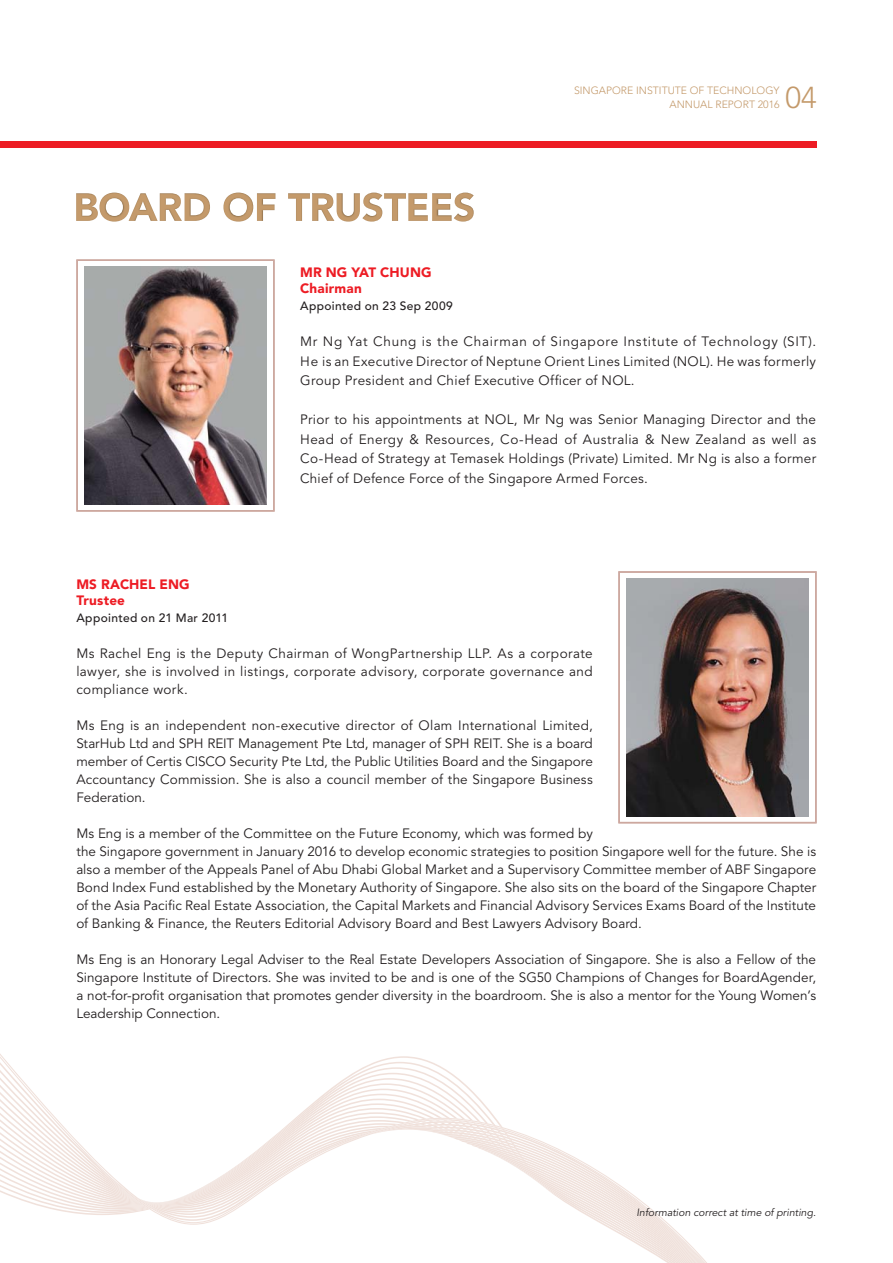
<style>
.page{position:relative;width:893px;height:1263px;background:#fff}
.page>*{position:absolute;margin:0;border:0;box-sizing:border-box;transform-origin:0 0}
.t1{font:300 30px "Avenir LT Std";color:#c49a6b}
.t2{font:13.5px/18px "Avenir LT Std";letter-spacing:.005em;color:#231f20;text-align:justify}
.t3{font:900 13.5px/16.2px "Avenir LT Std";letter-spacing:.01em;color:#ed1c24}
.t4{font:500 12px "Avenir LT Std";letter-spacing:.03em;color:#231f20}
.t5{font:300 10.5px/13.5px "Avenir LT Std";color:#c49a6b;text-align:right}
.t6{font:italic 10.5px "Avenir LT Std";letter-spacing:.005em;color:#231f20}
</style>
<div class="page">
<div style="left:0;top:141px;width:816px;height:6px;background:#ed1c24"></div>
<img style="left:454px;top:193px;width:19px;height:29px">
<img style="left:362px;top:193px;width:20px;height:29px">
<img style="left:336px;top:210px;width:24px;height:12px">
<img style="left:223px;top:193px;width:30px;height:29px">
<img style="left:76px;top:193px;width:82px;height:29px">
<img style="left:432px;top:193px;width:19px;height:28px">
<img style="left:408px;top:193px;width:20px;height:28px">
<img style="left:384px;top:193px;width:22px;height:28px">
<img style="left:312px;top:193px;width:22px;height:28px">
<img style="left:288px;top:193px;width:22px;height:28px">
<img style="left:257px;top:193px;width:18px;height:28px">
<img style="left:184px;top:193px;width:26px;height:28px">
<img style="left:160px;top:193px;width:22px;height:28px">
<svg style="left:76px;top:259px;width:198px;height:253px"></svg>
<svg style="left:618px;top:571px;width:198px;height:252px;background:#8a7a75"></svg>
<img style="left:85px;top:267px;width:181px;height:237px">
<svg style="left:0;top:1054px;width:707px;height:209px"></svg>
<p class="t3" style="left:300px;top:265px;width:133px">MR NG YAT CHUNG<br>Chairman</p>
<p class="t4" style="left:300px;top:300px;width:154px">Appointed on 23 Sep 2009</p>
<h1 class="t1" style="left:785px;top:83px;width:33px">04</h1>
<p class="t5" style="left:574px;top:85px;width:207px">SINGAPORE INSTITUTE OF TECHNOLOGY<br>ANNUAL REPORT 2016</p>
<p class="t3" style="left:76px;top:577px;width:115px">MS RACHEL ENG<br>Trustee</p>
<p class="t4" style="left:76px;top:612px;width:153px">Appointed on 21 Mar 2011</p>
<p class="t2" style="left:300px;top:332px;width:517px;line-height:19.5px">Mr Ng Yat Chung is the Chairman of Singapore Institute of Technology (SIT).<br>He is an Executive Director of Neptune Orient Lines Limited (NOL). He was formerly Group President and Chief Executive Officer of NOL.</p>
<p class="t2" style="left:300px;top:410px;width:517px;line-height:19.5px">Prior to his appointments at NOL, Mr Ng was Senior Managing Director and the Head of Energy &amp; Resources, Co-Head of Australia &amp; New Zealand as well as Co-Head of Strategy at Temasek Holdings (Private) Limited. Mr Ng is also a former Chief of Defence Force of the Singapore Armed Forces.</p>
<p class="t2" style="left:76px;top:645px;width:518px">Ms Rachel Eng is the Deputy Chairman of WongPartnership LLP. As a corporate lawyer, she is involved in listings, corporate advisory, corporate governance and compliance work.</p>
<p class="t2" style="left:76px;top:717px;width:518px">Ms Eng is an independent non-executive director of Olam International Limited, StarHub Ltd and SPH REIT Management Pte Ltd, manager of SPH REIT. She is a board member of Certis CISCO Security Pte Ltd, the Public Utilities Board and the Singapore Accountancy Commission. She is also a council member of the Singapore Business Federation.</p>
<p class="t2" style="left:76px;top:825px;width:741px;text-align:left">Ms Eng is a member of the Committee on the Future Economy, which was formed by<br>the Singapore government in January 2016 to develop economic strategies to position Singapore well for the future. She is also a member of the Appeals Panel of Abu Dhabi Global Market and a Supervisory Committee member of ABF Singapore Bond Index Fund established by the Monetary Authority of Singapore. She also sits on the board of the Singapore Chapter of the Asia Pacific Real Estate Association, the Capital Markets and Financial Advisory Services Exams Board of the Institute of Banking &amp; Finance, the Reuters Editorial Advisory Board and Best Lawyers Advisory Board.</p>
<p class="t2" style="left:76px;top:951px;width:741px">Ms Eng is an Honorary Legal Adviser to the Real Estate Developers Association of Singapore. She is also a Fellow of the Singapore Institute of Directors. She was invited to be and is one of the SG50 Champions of Changes for BoardAgender, a not-for-profit organisation that promotes gender diversity in the boardroom. She is also a mentor for the Young Women’s Leadership Connection.</p>
<p class="t6" style="left:636px;top:1207px;width:181px">Information correct at time of printing.</p>
</div>
